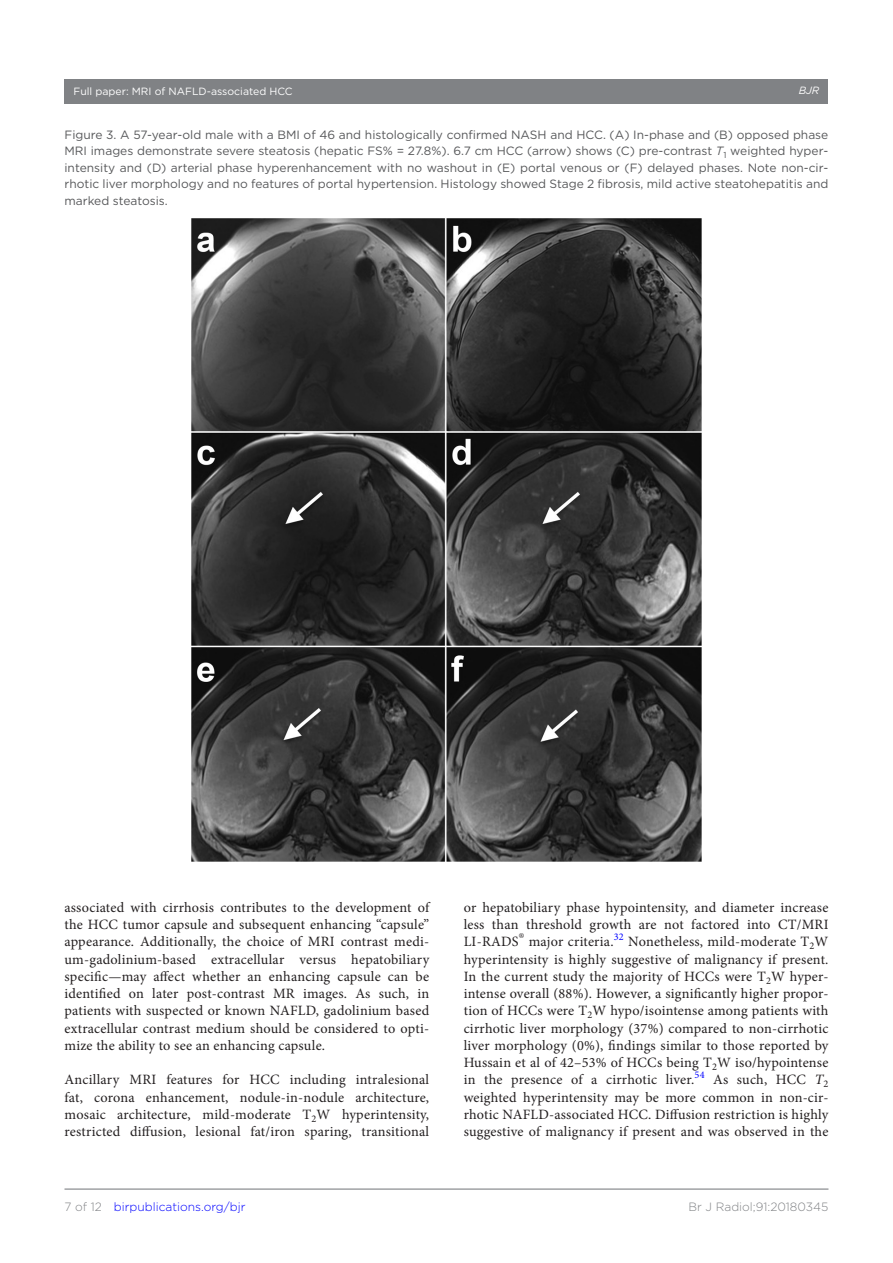
<style>
.page{position:relative;width:893px;height:1263px;background:#fff}
.page>*{position:absolute;margin:0;border:0;box-sizing:border-box;transform-origin:0 0}
.t1{font:14.25px/17.2px "Minion Pro";letter-spacing:.015em;color:#231f20;text-align:justify}
.t2{font:12px/16.5px "Gotham";color:#57585a;text-align:justify}
.t3{font:300 12px "Gotham";color:#00f}
.t4{font:300 12px "Gotham";color:#808285}
.t5{font:10.5px "Gotham";color:#fff}
.t6{font:italic 10.5px "Gotham";color:#fff}
.s1{font-style:italic}
.s2{color:#808285}
</style>
<div class="page">
<hr style="left:64px;top:1188px;width:764px;height:2px;background:#808285">
<div style="left:64px;top:79px;width:764px;height:24px;background:#808285"></div>
<img style="left:191px;top:219px;width:511px;height:642px">
<p class="t5" style="left:74px;top:85px;width:221px">Full paper: MRI of NAFLD-associated HCC</p>
<p class="t6" style="left:799px;top:85px;width:22px">BJR</p>
<p class="t2" style="left:64px;top:126px;width:765px">Figure 3. A 57-year-old male with a BMI of 46 and histologically confirmed NASH and HCC. (A) In-phase and (B) opposed phase MRI images demonstrate severe steatosis (hepatic FS% = 27.8%). 6.7 cm HCC (arrow) shows (C) pre-contrast <span class="s1">T</span><sub>1</sub> weighted hyper&shy;intensity and (D) arterial phase hyperenhancement with no washout in (E) portal venous or (F) delayed phases. Note non-cir&shy;rhotic liver morphology and no features of portal hypertension. Histology showed Stage 2 fibrosis, mild active steatohepatitis and marked steatosis.</p>
<p class="t1" style="left:64px;top:899px;width:366px">associated with cirrhosis contributes to the development of the HCC tumor capsule and subsequent enhancing “capsule” appearance. Additionally, the choice of MRI contrast medi&shy;um-gadolinium-based extracellular versus hepatobiliary specific—may affect whether an enhancing capsule can be identified on later post-contrast MR images. As such, in patients with suspected or known NAFLD, gadolinium based extracellular contrast medium should be considered to opti&shy;mize the ability to see an enhancing capsule.</p>
<p class="t1" style="left:64px;top:1071px;width:366px">Ancillary MRI features for HCC including intralesional fat, corona enhancement, nodule-in-nodule architecture, mosaic architecture, mild-moderate T<sub>2</sub>W hyperintensity, restricted diffusion, lesional fat/iron sparing, transitional</p>
<p class="t1" style="left:464px;top:899px;width:366px">or hepatobiliary phase hypointensity, and diameter increase less than threshold growth are not factored into CT/MRI LI-RADS<sup>®</sup> major criteria.<sup>32</sup> Nonetheless, mild-moderate T<sub>2</sub>W hyperintensity is highly suggestive of malignancy if present.<br>In the current study the majority of HCCs were T<sub>2</sub>W hyper&shy;intense overall (88%). However, a significantly higher propor&shy;tion of HCCs were T<sub>2</sub>W hypo/isointense among patients with cirrhotic liver morphology (37%) compared to non-cirrhotic liver morphology (0%), findings similar to those reported by Hussain et al of 42–53% of HCCs being T<sub>2</sub>W iso/hypointense in the presence of a cirrhotic liver.<sup>54</sup> As such, HCC <span class="s1">T</span><sub>2 </sub>weighted hyperintensity may be more common in non-cir&shy;rhotic NAFLD-associated HCC. Diffusion restriction is highly suggestive of malignancy if present and was observed in the</p>
<p class="t3" style="left:64px;top:1199px;width:183px"><span class="s2">7 of 12</span> birpublications.org/bjr</p>
<p class="t4" style="left:688px;top:1199px;width:141px">Br J Radiol;91:20180345</p>
</div>
